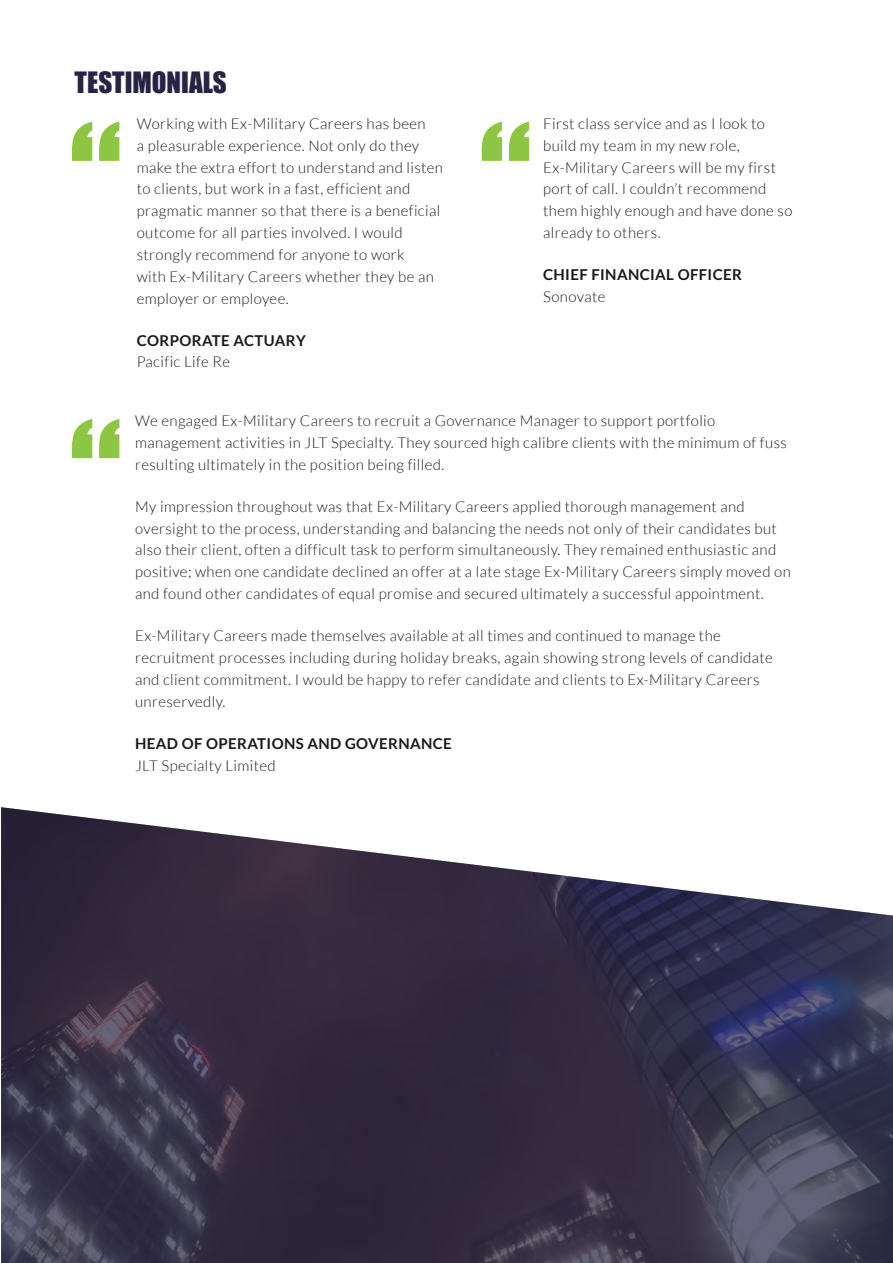
<style>
.page{position:relative;width:893px;height:1263px;background:#fff}
.page>*{position:absolute;margin:0;border:0;box-sizing:border-box;transform-origin:0 0}
.t1{font:27px "Impact";color:#262346}
.t2{font:300 15px/21.8px "Lato";letter-spacing:.025em;color:#191919}
.t3{font:700 15px "Lato";letter-spacing:.025em;color:#191919}
</style>
<div class="page">
<img style="left:1px;top:807px;width:892px;height:456px">
<svg style="left:72px;top:419px;width:47px;height:39px"></svg>
<svg style="left:72px;top:122px;width:47px;height:39px"></svg>
<svg style="left:482px;top:122px;width:47px;height:39px"></svg>
<h1 class="t1" style="left:75px;top:62px;width:154px">TESTIMONIALS</h1>
<p class="t2" style="left:137px;top:113px;width:308px">Working with Ex-Military Careers has been<br>a pleasurable experience. Not only do they make the extra effort to understand and listen to clients, but work in a fast, efficient and pragmatic manner so that there is a beneficial outcome for all parties involved. I would strongly recommend for anyone to work<br>with Ex-Military Careers whether they be an employer or employee.</p>
<p class="t3" style="left:137px;top:331px;width:171px">CORPORATE ACTUARY</p>
<p class="t2" style="left:137px;top:351px;width:95px">Pacific Life Re</p>
<p class="t2" style="left:543px;top:113px;width:251px">First class service and as I look to build my team in my new role,<br>Ex-Military Careers will be my first port of call. I couldn’t recommend them highly enough and have done so already to others.</p>
<p class="t3" style="left:543px;top:266px;width:200px">CHIEF FINANCIAL OFFICER</p>
<p class="t2" style="left:543px;top:286px;width:64px">Sonovate</p>
<p class="t2" style="left:135px;top:410px;width:653px">We engaged Ex-Military Careers to recruit a Governance Manager to support portfolio management activities in JLT Specialty. They sourced high calibre clients with the minimum of fuss resulting ultimately in the position being filled.</p>
<p class="t2" style="left:135px;top:495px;width:657px">My impression throughout was that Ex-Military Careers applied thorough management and oversight to the process, understanding and balancing the needs not only of their candidates but also their client, often a difficult task to perform simultaneously. They remained enthusiastic and positive; when one candidate declined an offer at a late stage Ex-Military Careers simply moved on and found other candidates of equal promise and secured ultimately a successful appointment.</p>
<p class="t2" style="left:135px;top:625px;width:639px">Ex-Military Careers made themselves available at all times and continued to manage the recruitment processes including during holiday breaks, again showing strong levels of candidate and client commitment. I would be happy to refer candidate and clients to Ex-Military Careers unreservedly.</p>
<p class="t3" style="left:135px;top:735px;width:318px">HEAD OF OPERATIONS AND GOVERNANCE</p>
<p class="t2" style="left:135px;top:754px;width:142px">JLT Specialty Limited</p>
</div>
